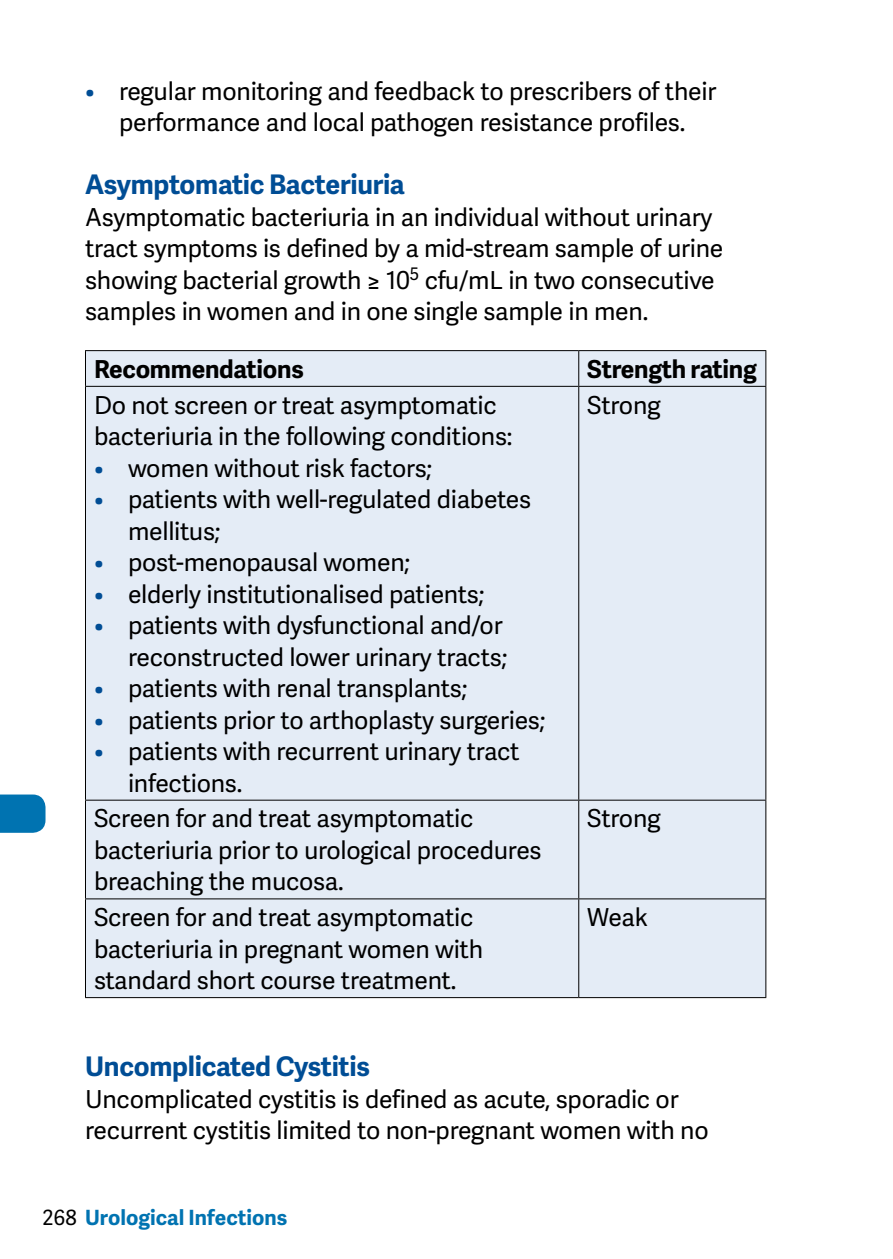
<style>
.page{position:relative;width:893px;height:1259px;background:#fff}
.page>*{position:absolute;margin:0;border:0;box-sizing:border-box;transform-origin:0 0}
.t1{font:700 27px "Adelle Sans";letter-spacing:-.01em;color:#004d95}
.t2{font:24.6px/31.5px "Adelle Sans";letter-spacing:-.01em;color:#000}
.t3{font:700 24.6px "Adelle Sans";letter-spacing:-.01em;color:#000}
.t4{font:700 21px "Adelle Sans";color:#0073b1}
.s1{color:#004d95}
.s2{font-weight:400;color:#000}
</style>
<div class="page">
<svg style="left:0;top:794px;width:46px;height:39px;background:#107cb6"></svg>
<div style="left:86px;top:351px;width:679px;height:646px;background:#e4ecf6"></div>
<hr style="left:579px;top:898px;width:187px;height:1px;background:#000">
<hr style="left:579px;top:997px;width:187px;height:1px;background:#000">
<hr style="left:579px;top:350px;width:187px;height:1px;background:#000">
<hr style="left:765px;top:351px;width:1px;height:35px;background:#000">
<hr style="left:765px;top:800px;width:1px;height:98px;background:#000">
<hr style="left:765px;top:899px;width:1px;height:98px;background:#000">
<hr style="left:85px;top:350px;width:494px;height:1px;background:#000">
<hr style="left:85px;top:351px;width:1px;height:35px;background:#000">
<hr style="left:578px;top:351px;width:1px;height:35px;background:#000">
<hr style="left:85px;top:386px;width:494px;height:1px;background:#000">
<hr style="left:85px;top:387px;width:1px;height:412px;background:#000">
<hr style="left:85px;top:799px;width:494px;height:1px;background:#000">
<hr style="left:85px;top:800px;width:1px;height:98px;background:#000">
<hr style="left:578px;top:800px;width:1px;height:98px;background:#000">
<hr style="left:85px;top:898px;width:494px;height:1px;background:#000">
<hr style="left:85px;top:899px;width:1px;height:98px;background:#000">
<hr style="left:578px;top:899px;width:1px;height:98px;background:#000">
<hr style="left:85px;top:997px;width:494px;height:1px;background:#000">
<hr style="left:579px;top:386px;width:187px;height:1px;background:#000">
<hr style="left:578px;top:387px;width:1px;height:412px;background:#000">
<hr style="left:765px;top:387px;width:1px;height:412px;background:#000">
<hr style="left:579px;top:799px;width:187px;height:1px;background:#000">
<p class="t2" style="left:85px;top:74px;width:633px;text-align:center"><span class="s1">•</span> regular monitoring and feedback to prescribers of their performance and local pathogen resistance profiles.</p>
<p class="t1" style="left:85px;top:165px;width:321px">Asymptomatic Bacteriuria</p>
<p class="t2" style="left:85px;top:200px;width:640px">Asymptomatic bacteriuria in an individual without urinary tract symptoms is defined by a mid-stream sample of urine showing bacterial growth ≥ 10<sup>5</sup> cfu/mL in two consecutive samples in women and in one single sample in men.</p>
<p class="t3" style="left:94px;top:351px;width:211px">Recommendations</p>
<p class="t3" style="left:587px;top:351px;width:171px">Strength rating</p>
<p class="t2" style="left:94px;top:388px;width:420px">Do not screen or treat asymptomatic bacteriuria in the following conditions:</p>
<p class="t2" style="left:94px;top:451px;width:339px"><span class="s1">•</span> women without risk factors;</p>
<p class="t2" style="left:128px;top:483px;width:405px;text-indent:-34px"><span class="s1">•</span> patients with well-regulated diabetes mellitus;</p>
<p class="t2" style="left:94px;top:546px;width:317px"><span class="s1">•</span> post-menopausal women;</p>
<p class="t2" style="left:94px;top:577px;width:392px"><span class="s1">•</span> elderly institutionalised patients;</p>
<p class="t2" style="left:94px;top:609px;width:415px;text-align:right"><span class="s1">•</span> patients with dysfunctional and/or reconstructed lower urinary tracts;</p>
<p class="t2" style="left:94px;top:672px;width:375px"><span class="s1">•</span> patients with renal transplants;</p>
<p class="t2" style="left:94px;top:703px;width:453px"><span class="s1">•</span> patients prior to arthoplasty surgeries;</p>
<p class="t2" style="left:128px;top:735px;width:393px;text-indent:-34px"><span class="s1">•</span> patients with recurrent urinary tract infections.</p>
<p class="t2" style="left:587px;top:388px;width:75px">Strong</p>
<p class="t2" style="left:94px;top:802px;width:449px">Screen for and treat asymptomatic bacteriuria prior to urological procedures breaching the mucosa.</p>
<p class="t2" style="left:587px;top:802px;width:75px">Strong</p>
<p class="t2" style="left:94px;top:901px;width:391px">Screen for and treat asymptomatic bacteriuria in pregnant women with standard short course treatment.</p>
<p class="t2" style="left:587px;top:901px;width:62px">Weak</p>
<p class="t1" style="left:85px;top:1047px;width:286px">Uncomplicated Cystitis</p>
<p class="t2" style="left:85px;top:1082px;width:625px">Uncomplicated cystitis is defined as acute, sporadic or recurrent cystitis limited to non-pregnant women with no</p>
<p class="t4" style="left:43px;top:1202px;width:246px"><span class="s2">268</span> Urological Infections</p>
</div>
